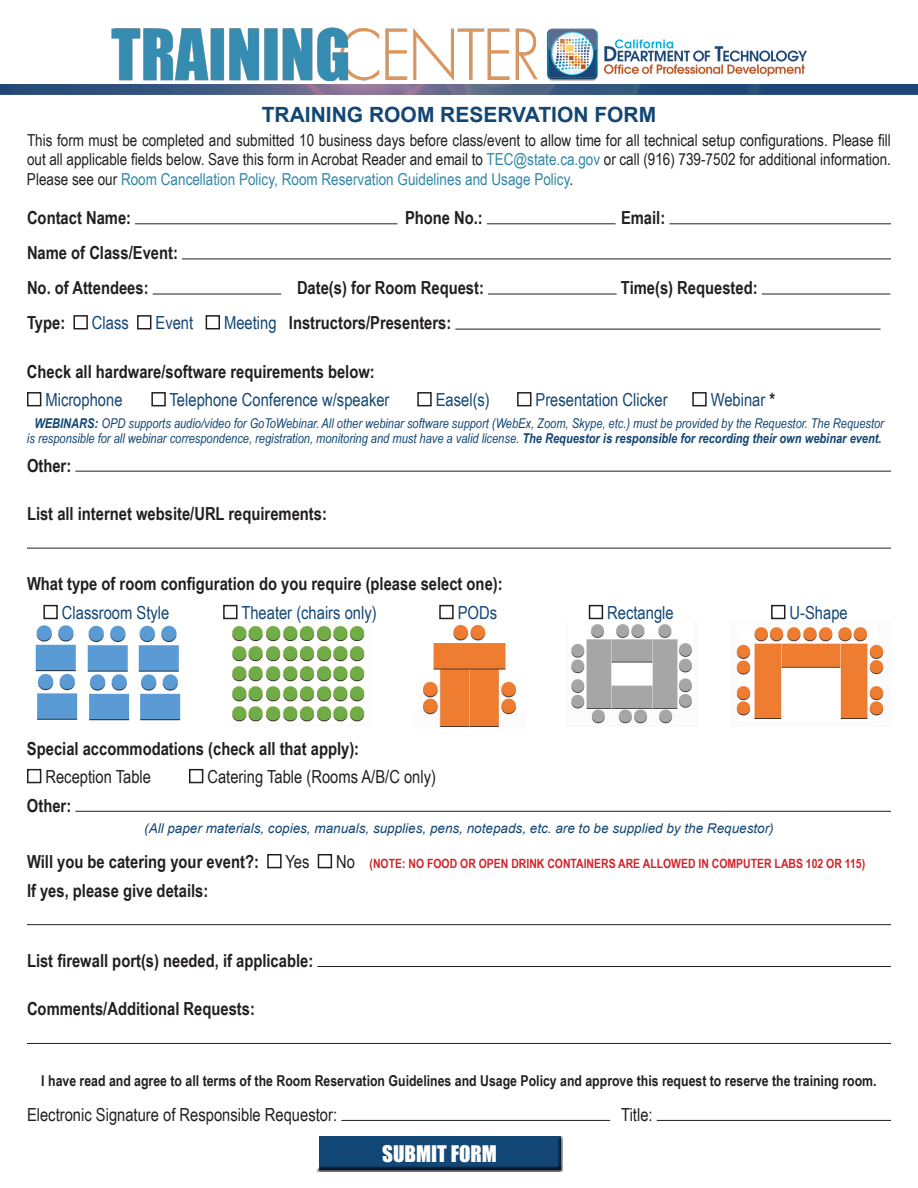
<style>
.page{position:relative;width:918px;height:1188px;background:#fff}
.page>*{position:absolute;margin:0;border:0;box-sizing:border-box;transform-origin:0 0}
.t1{font:700 21px "Arial";color:#124674}
.t2{font:21px "Impact";color:#fff}
.t3{font:700 18px "Arial Narrow";color:#231f20}
.t4{font:18px "Arial Narrow";color:#124674}
.t5{font:18px "Arial Narrow";color:#231f20}
.t6{font:16.5px/19.8px "Arial Narrow";color:#231f20;text-align:justify}
.t7{font:700 15px "Arial Narrow";color:#231f20}
.t8{font:italic 13.5px/15px "Arial Narrow";color:#124674;text-align:center}
.t9{font:italic 13.5px "Arial";color:#124674}
.t10{font:700 12.75px "Arial Narrow";color:#d1232a}
.s1{color:#3187a7}
.s2{font-weight:700;color:#231f20}
.s3{font-weight:700}
</style>
<div class="page">
<hr style="left:657px;top:1120px;width:234px;height:1px;background:#231f20">
<hr style="left:341px;top:1120px;width:269px;height:1px;background:#231f20">
<hr style="left:27px;top:1043px;width:864px;height:1px;background:#231f20">
<hr style="left:317px;top:966px;width:574px;height:1px;background:#231f20">
<hr style="left:27px;top:924px;width:864px;height:1px;background:#231f20">
<hr style="left:75px;top:811px;width:816px;height:1px;background:#231f20">
<div style="left:27px;top:769px;width:14px;height:14px;border:2px solid #231f20"></div>
<hr style="left:27px;top:548px;width:864px;height:1px;background:#231f20">
<hr style="left:75px;top:471px;width:816px;height:1px;background:#231f20">
<hr style="left:455px;top:329px;width:426px;height:1px;background:#231f20">
<hr style="left:762px;top:294px;width:128px;height:1px;background:#231f20">
<hr style="left:488px;top:294px;width:129px;height:1px;background:#231f20">
<hr style="left:153px;top:294px;width:128px;height:1px;background:#231f20">
<hr style="left:182px;top:259px;width:709px;height:1px;background:#231f20">
<hr style="left:669px;top:223px;width:222px;height:1px;background:#231f20">
<hr style="left:487px;top:223px;width:129px;height:1px;background:#231f20">
<hr style="left:135px;top:223px;width:262px;height:1px;background:#231f20">
<svg style="left:27px;top:315px;width:680px;height:92px"></svg>
<img style="left:0;top:27px;width:918px;height:68px">
<img style="left:35px;top:619px;width:146px;height:102px">
<img style="left:736px;top:627px;width:148px;height:92px">
<img style="left:232px;top:626px;width:133px;height:96px">
<img style="left:571px;top:624px;width:121px;height:100px">
<img style="left:423px;top:624px;width:93px;height:103px">
<div style="left:771px;top:605px;width:14px;height:14px;border:2px solid #231f20"></div>
<div style="left:223px;top:605px;width:15px;height:14px;border:2px solid #231f20"></div>
<div style="left:589px;top:605px;width:14px;height:14px;border:2px solid #231f20"></div>
<div style="left:439px;top:605px;width:15px;height:14px;border:2px solid #231f20"></div>
<div style="left:189px;top:769px;width:14px;height:14px;border:2px solid #231f20"></div>
<div style="left:267px;top:854px;width:15px;height:14px;border:2px solid #231f20"></div>
<div style="left:318px;top:854px;width:14px;height:14px;border:2px solid #231f20"></div>
<div style="left:43px;top:605px;width:15px;height:14px;border:2px solid #231f20"></div>
<div style="left:316px;top:1136px;width:247px;height:36px;background:#231f20;opacity:.75"></div>
<h1 class="t1" style="left:262px;top:100px;width:396px">TRAINING ROOM RESERVATION FORM</h1>
<p class="t6" style="left:27px;top:129px;width:866px">This form must be completed and submitted 10 business days before class/event to allow time for all technical setup configurations. Please fill out all applicable fields below. Save this form in Acrobat Reader and email to <span class="s1">TEC@state.ca.gov</span> or call (916) 739-7502 for additional information.<br>Please see our <span class="s1">Room Cancellation Policy, Room Reservation Guidelines and Usage Policy</span>.</p>
<p class="t3" style="left:27px;top:204px;width:106px">Contact Name:</p>
<p class="t3" style="left:405px;top:204px;width:79px">Phone No.:</p>
<p class="t3" style="left:621px;top:204px;width:46px">Email:</p>
<p class="t3" style="left:27px;top:239px;width:152px">Name of Class/Event:</p>
<p class="t3" style="left:27px;top:274px;width:123px">No. of Attendees:</p>
<p class="t3" style="left:297px;top:274px;width:188px">Date(s) for Room Request:</p>
<p class="t3" style="left:621px;top:274px;width:138px">Time(s) Requested:</p>
<p class="t3" style="left:27px;top:310px;width:40px">Type:</p>
<p class="t4" style="left:92px;top:310px;width:38px">Class</p>
<p class="t4" style="left:156px;top:310px;width:39px">Event</p>
<p class="t4" style="left:224px;top:310px;width:54px">Meeting</p>
<p class="t3" style="left:289px;top:310px;width:164px">Instructors/Presenters:</p>
<p class="t3" style="left:27px;top:358px;width:349px">Check all hardware/software requirements below:</p>
<p class="t4" style="left:45px;top:387px;width:79px">Microphone</p>
<p class="t4" style="left:170px;top:387px;width:221px">Telephone Conference w/speaker</p>
<p class="t4" style="left:436px;top:387px;width:56px">Easel(s)</p>
<p class="t4" style="left:536px;top:387px;width:134px">Presentation Clicker</p>
<p class="t4" style="left:711px;top:387px;width:66px">Webinar <span class="s2">*</span></p>
<p class="t8" style="left:27px;top:416px;width:858px"><span class="s3">WEBINARS:</span> OPD supports audio/video for GoToWebinar. All other webinar software support (WebEx, Zoom, Skype, etc.) must be provided by the Requestor. The Requestor is responsible for all webinar correspondence, registration, monitoring and must have a valid license. <span class="s3">The Requestor is responsible for recording their own webinar event.</span></p>
<p class="t3" style="left:27px;top:452px;width:46px">Other:</p>
<p class="t3" style="left:27px;top:500px;width:301px">List all internet website/URL requirements:</p>
<p class="t3" style="left:27px;top:570px;width:477px">What type of room configuration do you require (please select one):</p>
<p class="t4" style="left:62px;top:600px;width:109px">Classroom Style</p>
<p class="t4" style="left:241px;top:600px;width:137px">Theater (chairs only)</p>
<p class="t4" style="left:458px;top:600px;width:41px">PODs</p>
<p class="t4" style="left:607px;top:600px;width:68px">Rectangle</p>
<p class="t4" style="left:790px;top:600px;width:60px">U-Shape</p>
<p class="t3" style="left:27px;top:735px;width:334px">Special accommodations (check all that apply):</p>
<p class="t5" style="left:45px;top:764px;width:107px">Reception Table</p>
<p class="t5" style="left:207px;top:764px;width:230px">Catering Table (Rooms A/B/C only)</p>
<p class="t3" style="left:27px;top:792px;width:46px">Other:</p>
<p class="t9" style="left:144px;top:820px;width:631px">(All paper materials, copies, manuals, supplies, pens, notepads, etc. are to be supplied by the Requestor)</p>
<p class="t3" style="left:27px;top:848px;width:234px">Will you be catering your event?:</p>
<p class="t5" style="left:285px;top:849px;width:26px">Yes</p>
<p class="t5" style="left:336px;top:849px;width:20px">No</p>
<p class="t10" style="left:370px;top:854px;width:497px">(NOTE: NO FOOD OR OPEN DRINK CONTAINERS ARE ALLOWED IN COMPUTER LABS 102 OR 115)</p>
<p class="t3" style="left:27px;top:877px;width:183px">If yes, please give details:</p>
<p class="t3" style="left:27px;top:947px;width:288px">List firewall port(s) needed, if applicable:</p>
<p class="t3" style="left:27px;top:996px;width:229px">Comments/Additional Requests:</p>
<p class="t7" style="left:41px;top:1069px;width:837px">I have read and agree to all terms of the Room Reservation Guidelines and Usage Policy and approve this request to reserve the training room.</p>
<p class="t5" style="left:27px;top:1101px;width:312px">Electronic Signature of Responsible Requestor:</p>
<p class="t5" style="left:621px;top:1101px;width:33px">Title:</p>
<p class="t2" style="left:382px;top:1137px;width:116px">SUBMIT FORM</p>
</div>
